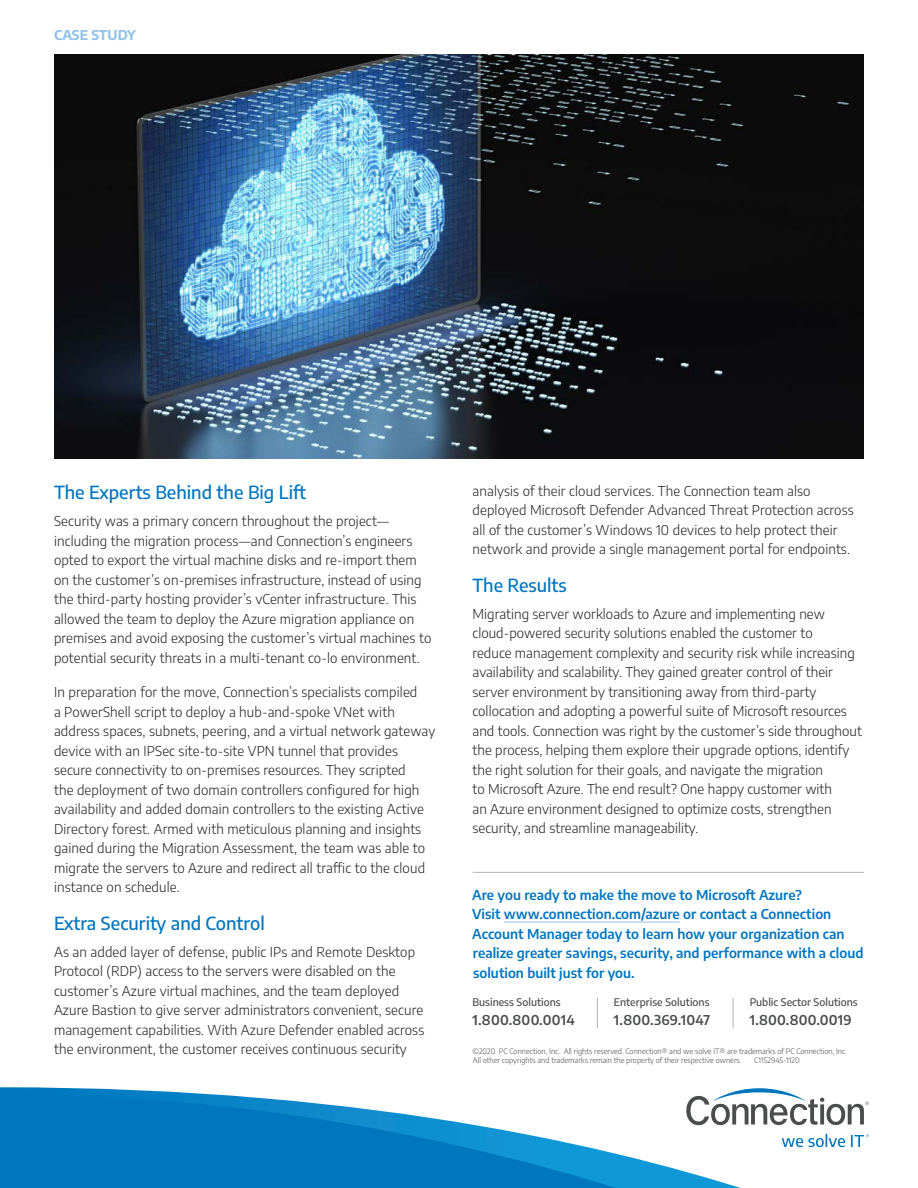
<style>
.page{position:relative;width:918px;height:1188px;background:#fff}
.page>*{position:absolute;margin:0;border:0;box-sizing:border-box;transform-origin:0 0}
.Body_Subhead{font:500 18px "Encode Sans";color:#0076be}
.Body{font:300 13.5px/19.5px "Encode Sans";letter-spacing:.01em;color:#231f20}
.t1{font:600 13.5px/19.5px "Encode Sans";color:#0076be}
.t2{font:600 13.5px "Encode Sans";letter-spacing:.02em;color:#4b4c4d}
.t3{font:700 13.5px "Encode Sans";color:#93c2e8}
.t4{font:500 10.5px "Encode Sans";color:#4b4c4d}
.Copyright{font:300 7.5px/9px "Encode Sans";color:#4b4c4d}
</style>
<div class="page">
<svg style="left:0;top:1087px;width:206px;height:7px"></svg>
<svg style="left:0;top:1094px;width:782px;height:94px;fill:#0076be"></svg>
<img style="left:54px;top:54px;width:810px;height:405px">
<svg style="left:686px;top:1088px;width:183px;height:37px"></svg>
<svg style="left:782px;top:1134px;width:87px;height:13px"></svg>
<hr style="left:597px;top:998px;width:1px;height:30px;background:#b4b5b8">
<hr style="left:733px;top:998px;width:1px;height:30px;background:#b4b5b8">
<hr style="left:472px;top:872px;width:392px;height:1px;background:#b4b5b8">
<hr style="left:504px;top:922px;width:176px;height:1px;background:#93c2e8">
<p class="t3" style="left:54px;top:25px;width:83px">CASE STUDY</p>
<p class="Body_Subhead" style="left:54px;top:480px;width:254px">The Experts Behind the Big Lift</p>
<p class="Body" style="left:54px;top:511px;width:379px">Security was a primary concern throughout the project— including the migration process—and Connection’s engineers opted to export the virtual machine disks and re-import them on the customer’s on-premises infrastructure, instead of using the third‑ party hosting provider’s vCenter infrastructure. This allowed the team to deploy the Azure migration appliance on premises and avoid exposing the customer’s virtual machines to potential security threats in a multi-tenant co-lo environment.</p>
<p class="Body" style="left:54px;top:682px;width:383px">In preparation for the move, Connection’s specialists compiled<br>a PowerShell script to deploy a hub-and-spoke VNet with address spaces, subnets, peering, and a virtual network gateway device with an IPSec site-to-site VPN tunnel that provides secure connectivity to on-premises resources. They scripted<br>the deployment of two domain controllers configured for high availability and added domain controllers to the existing Active Directory forest. Armed with meticulous planning and insights gained during the Migration Assessment, the team was able to migrate the servers to Azure and redirect all traffic to the cloud instance on schedule.</p>
<p class="Body_Subhead" style="left:54px;top:910px;width:212px">Extra Security and Control</p>
<p class="Body" style="left:54px;top:941px;width:372px">As an added layer of defense, public IPs and Remote Desktop Protocol (RDP) access to the servers were disabled on the customer’s Azure virtual machines, and the team deployed Azure Bastion to give server administrators convenient, secure management capabilities. With Azure Defender enabled across the environment, the customer receives continuous security</p>
<p class="Body" style="left:472px;top:481px;width:383px">analysis of their cloud services. The Connection team also deployed Microsoft Defender Advanced Threat Protection across all of the customer’s Windows 10 devices to help protect their network and provide a single management portal for endpoints.</p>
<p class="Body_Subhead" style="left:472px;top:573px;width:96px">The Results</p>
<p class="Body" style="left:472px;top:604px;width:391px">Migrating server workloads to Azure and implementing new cloud-powered security solutions enabled the customer to<br>reduce management complexity and security risk while increasing availability and scalability. They gained greater control of their server environment by transitioning away from third-party collocation and adopting a powerful suite of Microsoft resources and tools. Connection was right by the customer’s side throughout the process, helping them explore their upgrade options, identify the right solution for their goals, and navigate the migration<br>to Microsoft Azure. The end result? One happy customer with<br>an Azure environment designed to optimize costs, strengthen security, and streamline manageability.</p>
<p class="t1" style="left:472px;top:884px;width:393px">Are you ready to make the move to Microsoft Azure?<br>Visit www.connection.com/azure or contact a Connection Account Manager today to learn how your organization can realize greater savings, security, and performance with a cloud solution built just for you.</p>
<p class="t4" style="left:472px;top:994px;width:90px">Business Solutions</p>
<p class="t2" style="left:472px;top:1010px;width:104px">1.800.800.0014</p>
<p class="t4" style="left:750px;top:994px;width:110px">Public Sector Solutions</p>
<p class="t2" style="left:750px;top:1010px;width:104px">1.800.800.0019</p>
<p class="Copyright" style="left:473px;top:1046px;width:376px">©2020 PC Connection, Inc. All rights reserved. Connection® and we solve IT® are trademarks of PC Connection, Inc.<br>All other copyrights and trademarks remain the property of their respective owners.</p>
<p class="t4" style="left:614px;top:994px;width:97px">Enterprise Solutions</p>
<p class="t2" style="left:614px;top:1010px;width:98px">1.800.369.1047</p>
<p class="Copyright" style="left:754px;top:1055px;width:47px">C1152945-1120</p>
</div>
